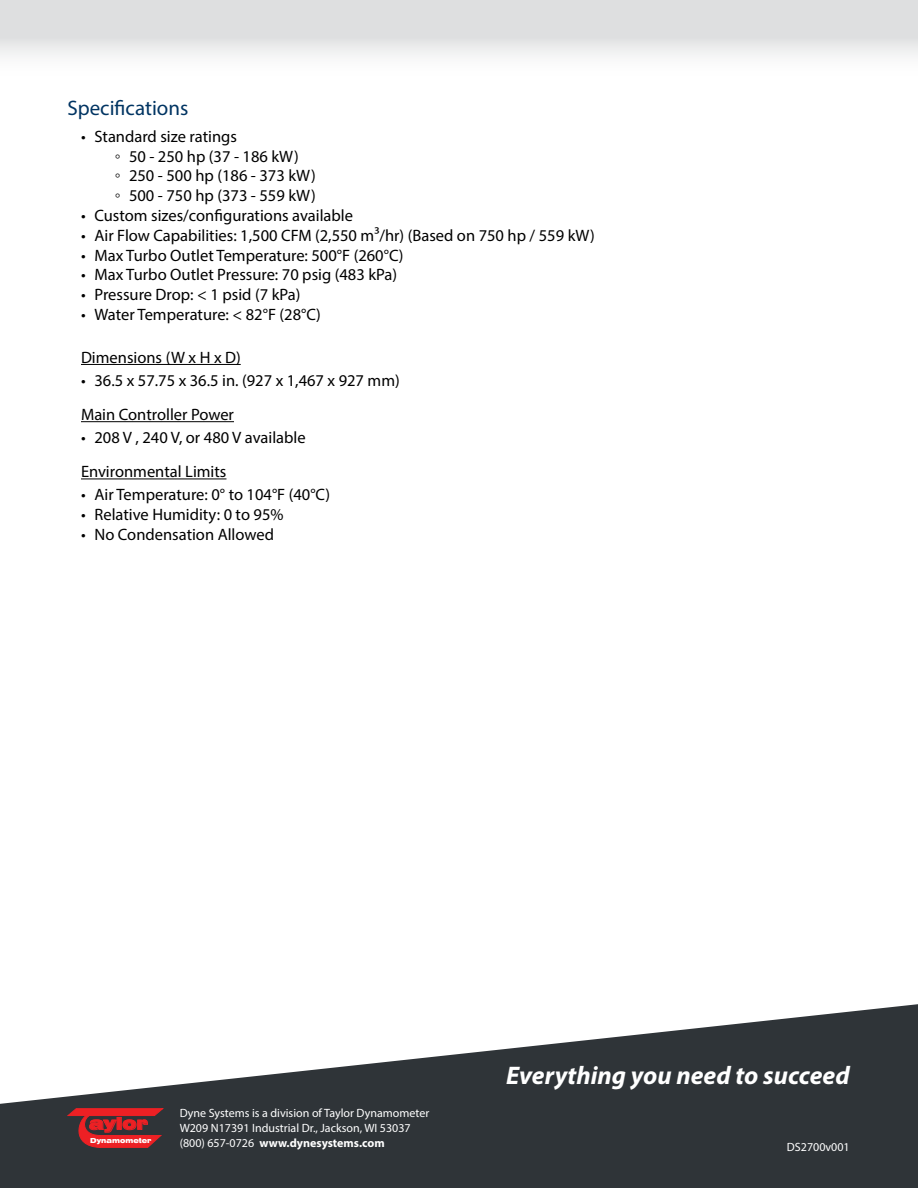
<style>
.page{position:relative;width:918px;height:1188px;background:#fff}
.page>*{position:absolute;margin:0;border:0;box-sizing:border-box;transform-origin:0 0}
.t1{font:italic 700 25.5px "Myriad Pro";color:#fff}
.Sub_Heading{font:21px "Myriad Pro";color:#003462}
.Heading_3{font:16.5px "Myriad Pro";color:#000}
.t2{font:900 expanded 16.5px "Swiss 721 BT";color:#ed2024}
.t3{font:12px/15px "Myriad Pro";color:#fff}
.t4{font:900 expanded 6.9px "Swiss 721 BT";color:#fff;scale:.91 1}
.s1{font-family:"Arial"}
.s2{font-weight:700}
</style>
<div class="page">
<svg style="left:0;top:1004px;width:918px;height:184px;fill:#2f3438"></svg>
<svg style="left:68px;top:1108px;width:95px;height:40px;background:#92292d"></svg>
<div style="left:0;top:0;width:918px;height:78px;background:linear-gradient(to bottom,#d4d5d7,#fdfdfd)"></div>
<hr style="left:81px;top:364px;width:160px;height:1px;background:#000">
<hr style="left:81px;top:421px;width:153px;height:1px;background:#000">
<hr style="left:81px;top:479px;width:145px;height:1px;background:#000">
<p class="Sub_Heading" style="left:68px;top:95px;width:122px">Specifications</p>
<p class="Heading_3" style="left:81px;top:126px;width:157px">• Standard size ratings</p>
<p class="Heading_3" style="left:115px;top:146px;width:186px"><span class="s1">◦</span> 50 - 250 hp (37 - 186 kW)</p>
<p class="Heading_3" style="left:115px;top:166px;width:202px"><span class="s1">◦</span> 250 - 500 hp (186 - 373 kW)</p>
<p class="Heading_3" style="left:115px;top:185px;width:202px"><span class="s1">◦</span> 500 - 750 hp (373 - 559 kW)</p>
<p class="Heading_3" style="left:81px;top:205px;width:274px">• Custom sizes/configurations available</p>
<p class="Heading_3" style="left:81px;top:225px;width:515px">• Air Flow Capabilities: 1,500 CFM (2,550 m3/hr) (Based on 750 hp / 559 kW)</p>
<p class="Heading_3" style="left:81px;top:245px;width:324px">• Max Turbo Outlet Temperature: 500°F (260°C)</p>
<p class="Heading_3" style="left:81px;top:265px;width:318px">• Max Turbo Outlet Pressure: 70 psig (483 kPa)</p>
<p class="Heading_3" style="left:81px;top:284px;width:221px">• Pressure Drop: &lt; 1 psid (7 kPa)</p>
<p class="Heading_3" style="left:81px;top:304px;width:241px">• Water Temperature: &lt; 82°F (28°C)</p>
<p class="Heading_3" style="left:81px;top:347px;width:161px">Dimensions (W x H x D)</p>
<p class="Heading_3" style="left:81px;top:370px;width:320px">• 36.5 x 57.75 x 36.5 in. (927 x 1,467 x 927 mm)</p>
<p class="Heading_3" style="left:81px;top:404px;width:155px">Main Controller Power</p>
<p class="Heading_3" style="left:81px;top:427px;width:226px">• 208 V , 240 V, or 480 V available</p>
<p class="Heading_3" style="left:81px;top:462px;width:147px">Environmental Limits</p>
<p class="Heading_3" style="left:81px;top:485px;width:251px">• Air Temperature: 0° to 104°F (40°C)</p>
<p class="Heading_3" style="left:81px;top:504px;width:204px">• Relative Humidity: 0 to 95%</p>
<p class="Heading_3" style="left:81px;top:524px;width:195px">• No Condensation Allowed</p>
<p class="t2" style="left:89px;top:1114px;width:60px">aylor</p>
<p class="t4" style="left:90px;top:1136px;width:69px">Dynamometer</p>
<p class="t3" style="left:180px;top:1105px;width:251px">Dyne Systems is a division of Taylor Dynamometer<br>W209 N17391 Industrial Dr., Jackson, WI 53037 (800) 657-0726 <span class="s2">www.dynesystems.com</span></p>
<h1 class="t1" style="left:506px;top:1059px;width:345px">Everything you need to succeed</h1>
<p class="t3" style="left:787px;top:1139px;width:64px">DS2700v001</p>
</div>
